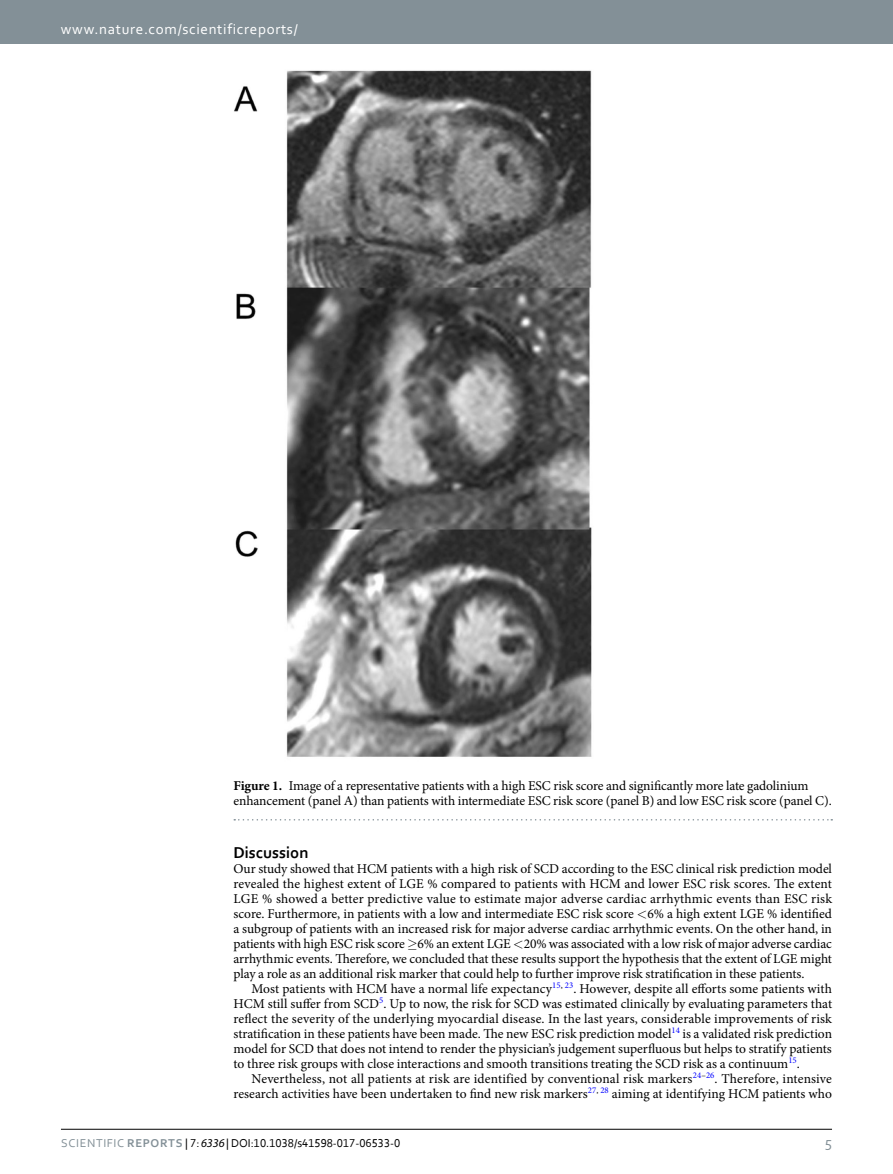
<style>
.page{position:relative;width:893px;height:1174px;background:#fff}
.page>*{position:absolute;margin:0;border:0;box-sizing:border-box;transform-origin:0 0}
.t1{font:700 16.5px "Corbel";color:#000}
.t2{font:15px "Corbel 2";letter-spacing:.045em;color:#fff}
.t3{font:15px "Corbel 2";color:#839097}
.t4{font:13.5px/15px "Minion Pro";letter-spacing:-.005em;color:#000;text-align:justify}
.t5{font:12px "Corbel";color:#000}
.s1{font-weight:700}
.s2{font-family:"Corbel 2";color:#839097}
.s3{font-family:"Corbel Bold 2";color:#839097}
.s4{font-family:"Myriad Pro";font-style:italic}
</style>
<div class="page">
<div style="left:0;top:0;width:893px;height:43px;background:#839097"></div>
<hr style="left:61px;top:1129px;width:771px;height:1px;background:#000">
<img style="left:234px;top:70px;width:358px;height:687px">
<svg style="left:234px;top:819px;width:598px;height:1px"></svg>
<p class="t2" style="left:61px;top:19px;width:238px">www.nature.com/scientificreports/</p>
<p class="t4" style="left:233px;top:778px;width:600px"><span class="s1">Figure 1.</span> Image of a representative patients with a high ESC risk score and significantly more late gadolinium enhancement (panel A) than patients with intermediate ESC risk score (panel B) and low ESC risk score (panel C).</p>
<p class="t1" style="left:233px;top:842px;width:77px">Discussion</p>
<p class="t4" style="left:233px;top:861px;width:600px">Our study showed that HCM patients with a high risk of SCD according to the ESC clinical risk prediction model revealed the highest extent of LGE % compared to patients with HCM and lower ESC risk scores. The extent LGE % showed a better predictive value to estimate major adverse cardiac arrhythmic events than ESC risk score. Furthermore, in patients with a low and intermediate ESC risk score 6% a high extent LGE % identified a subgroup of patients with an increased risk for major adverse cardiac arrhythmic events. On the other hand, in patients with high ESC risk score ≥6% an extent LGE 20% was associated with a low risk of major adverse cardiac arrhythmic events. Therefore, we concluded that these results support the hypothesis that the extent of LGE might play a role as an additional risk marker that could help to further improve risk stratification in these patients.</p>
<p class="t4" style="left:233px;top:980px;width:600px;text-indent:18px">Most patients with HCM have a normal life expectancy<sup>15</sup><sup>,</sup> <sup>23</sup>. However, despite all efforts some patients with HCM still suffer from SCD<sup>5</sup>. Up to now, the risk for SCD was estimated clinically by evaluating parameters that reflect the severity of the underlying myocardial disease. In the last years, considerable improvements of risk stratification in these patients have been made. The new ESC risk prediction model<sup>14</sup> is a validated risk prediction model for SCD that does not intend to render the physician’s judgement superfluous but helps to stratify patients to three risk groups with close interactions and smooth transitions treating the SCD risk as a continuum<sup>15</sup>.</p>
<p class="t4" style="left:233px;top:1071px;width:600px;text-align:right">Nevertheless, not all patients at risk are identified by conventional risk markers<sup>24</sup><sup>–</sup><sup>26</sup>. Therefore, intensive research activities have been undertaken to find new risk markers<sup>27</sup><sup>,</sup> <sup>28</sup> aiming at identifying HCM patients who</p>
<p class="t5" style="left:61px;top:1135px;width:341px"><span class="s2">Scientific</span> <span class="s3">REPORTS</span> | 7: <span class="s4">6336</span> | DOI:10.1038/s41598-017-06533-0</p>
<p class="t3" style="left:825px;top:1132px;width:9px">5</p>
</div>
